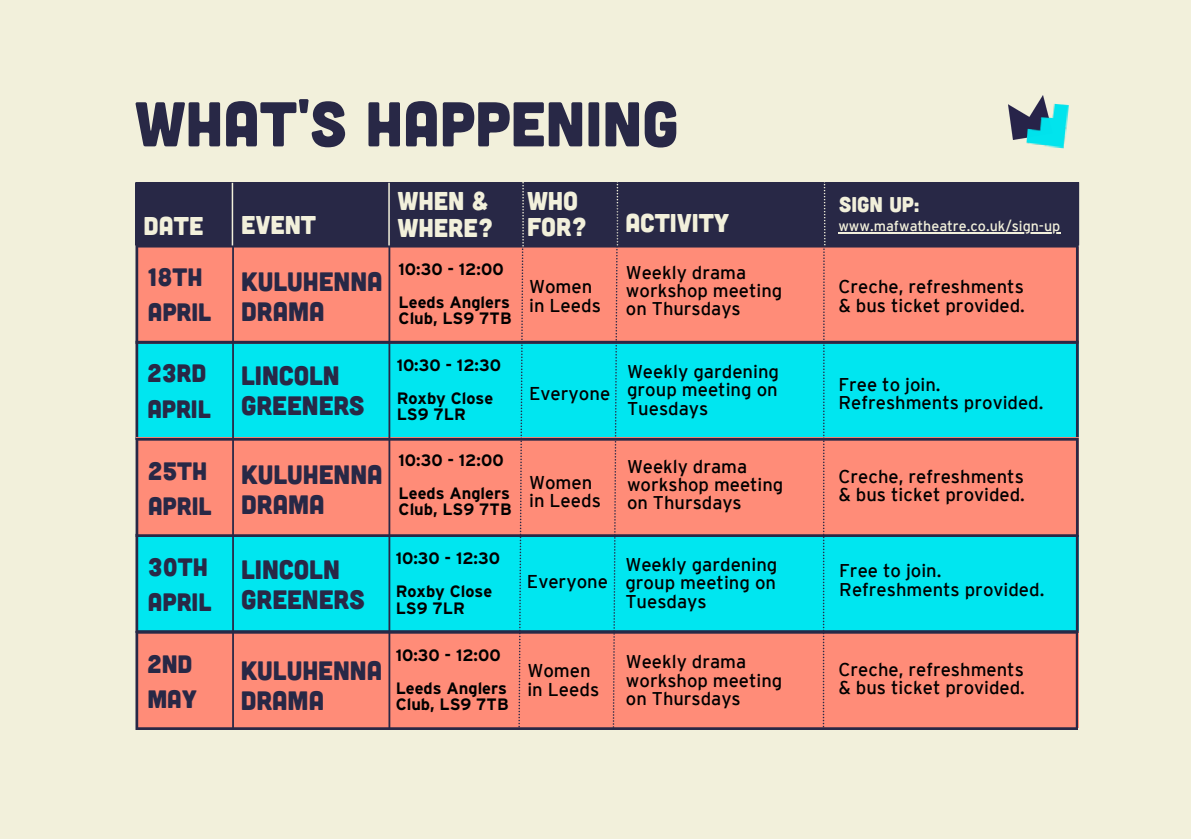
<style>
.page{position:relative;width:1191px;height:839px;background:#fff}
.page>*{position:absolute;margin:0;border:0;box-sizing:border-box;transform-origin:0 0}
.t1{font:63px "Cubano";color:#282846}
.t2{font:26.6px/30px "Cubano";color:#282846}
.t3{font:25.8px/25.8px "Cubano";color:#f2f0db}
.t4{font:25.2px/35.2px "Cubano";color:#282846}
.t5{font:21.4px "Cubano";color:#f2f0db}
.t6{font:18.6px/18.6px "Interstate";color:#000}
.t7{font:18.4px/18.4px "Interstate";color:#000}
.t8{font:700 16.4px/33px "Interstate";color:#000}
.t9{font:14.2px "Interstate";color:#f2f0db}
</style>
<div class="page">
<div style="left:0;top:0;width:1191px;height:838px;background:#f2f0db"></div>
<div style="left:135px;top:182px;width:944px;height:63px;background:#282846"></div>
<img style="left:1009px;top:96px;width:36px;height:43px">
<img style="left:1026px;top:102px;width:43px;height:46px">
<div style="left:136px;top:344px;width:943px;height:94px;background:#00e6f0"></div>
<svg style="left:136px;top:245px;width:943px;height:99px;background:#f18574"></svg>
<div style="left:135px;top:534px;width:944px;height:99px;background:#00e6f0"></div>
<svg style="left:135px;top:631px;width:943px;height:99px;background:#f18574"></svg>
<svg style="left:136px;top:438px;width:943px;height:99px;background:#f18574"></svg>
<svg style="left:232px;top:184px;width:158px;height:546px;background:#879a98"></svg>
<hr style="left:388px;top:183px;width:2px;height:62px;background:#f2f0db">
<hr style="left:232px;top:183px;width:1px;height:62px;background:#f2f0db">
<svg style="left:823px;top:182px;width:3px;height:548px;background:#7a898c"></svg>
<svg style="left:517px;top:182px;width:7px;height:548px;background:#829393"></svg>
<svg style="left:611px;top:182px;width:7px;height:548px;background:#829393"></svg>
<hr style="left:838px;top:232px;width:222px;height:1px;background:#f2f0db">
<h1 class="t1" style="left:134px;top:83px;width:546px">WHAT'S HAPPENING</h1>
<h3 class="t3" style="left:398px;top:186px;width:97px;line-height:26.8px">WHEN &amp;<br>WHERE?</h3>
<h3 class="t3" style="left:527px;top:187px;width:61px">WHO<br>FOR?</h3>
<h3 class="t3" style="left:144px;top:212px;width:61px">DATE</h3>
<h3 class="t3" style="left:625px;top:209px;width:105px">ACTIVITY</h3>
<h3 class="t3" style="left:241px;top:211px;width:77px">EVENT</h3>
<p class="t5" style="left:839px;top:190px;width:82px">SIGN UP:</p>
<p class="t9" style="left:838px;top:221px;width:223px">www.mafwatheatre.co.uk/sign-up</p>
<h3 class="t4" style="left:148px;top:258px;width:65px">18TH<br>APRIL</h3>
<h2 class="t2" style="left:241px;top:265px;width:143px">KULUHENNA<br>DRAMA</h2>
<p class="t8" style="left:399px;top:252px;width:113px">10:30 - 12:00<br>Leeds Anglers</p>
<p class="t8" style="left:399px;top:302px;width:115px">Club, LS9 7TB</p>
<h3 class="t4" style="left:147px;top:355px;width:65px">23RD<br>APRIL</h3>
<h2 class="t2" style="left:241px;top:359px;width:125px">LINCOLN<br>GREENERS</h2>
<p class="t8" style="left:397px;top:348px;width:106px">10:30 - 12:30<br>Roxby Close</p>
<p class="t8" style="left:397px;top:398px;width:71px">LS9 7LR</p>
<h3 class="t4" style="left:148px;top:452px;width:65px">25TH<br>APRIL</h3>
<h2 class="t2" style="left:241px;top:458px;width:143px">KULUHENNA<br>DRAMA</h2>
<h3 class="t4" style="left:148px;top:548px;width:65px">30TH<br>APRIL</h3>
<h2 class="t2" style="left:241px;top:553px;width:125px">LINCOLN<br>GREENERS</h2>
<h3 class="t4" style="left:147px;top:645px;width:51px">2ND<br>MAY</h3>
<h2 class="t2" style="left:241px;top:654px;width:143px">KULUHENNA<br>DRAMA</h2>
<p class="t8" style="left:399px;top:443px;width:113px">10:30 - 12:00<br>Leeds Anglers</p>
<p class="t8" style="left:399px;top:493px;width:115px">Club, LS9 7TB</p>
<p class="t8" style="left:396px;top:542px;width:106px">10:30 - 12:30<br>Roxby Close</p>
<p class="t8" style="left:396px;top:591px;width:71px">LS9 7LR</p>
<p class="t8" style="left:396px;top:638px;width:113px">10:30 - 12:00<br>Leeds Anglers</p>
<p class="t8" style="left:396px;top:688px;width:115px">Club, LS9 7TB</p>
<p class="t7" style="left:626px;top:265px;width:158px">Weekly drama workshop meeting on Thursdays</p>
<p class="t6" style="left:529px;top:279px;width:73px">Women in Leeds</p>
<p class="t7" style="left:838px;top:279px;width:188px">Creche, refreshments &amp; bus ticket provided.</p>
<p class="t6" style="left:529px;top:386px;width:83px">Everyone</p>
<p class="t6" style="left:529px;top:474px;width:73px">Women in Leeds</p>
<p class="t7" style="left:627px;top:363px;width:154px;text-align:justify">Weekly gardening group meeting on Tuesdays</p>
<p class="t7" style="left:627px;top:459px;width:158px">Weekly drama workshop meeting on Thursdays</p>
<p class="t7" style="left:838px;top:377px;width:207px">Free to join.<br>Refreshments provided.</p>
<p class="t7" style="left:838px;top:468px;width:188px">Creche, refreshments &amp; bus ticket provided.</p>
<p class="t6" style="left:527px;top:574px;width:83px">Everyone</p>
<p class="t6" style="left:527px;top:663px;width:73px">Women in Leeds</p>
<p class="t7" style="left:625px;top:556px;width:154px;text-align:justify">Weekly gardening group meeting on Tuesdays</p>
<p class="t7" style="left:839px;top:563px;width:207px">Free to join.<br>Refreshments provided.</p>
<p class="t7" style="left:626px;top:654px;width:158px">Weekly drama workshop meeting on Thursdays</p>
<p class="t7" style="left:838px;top:661px;width:188px">Creche, refreshments &amp; bus ticket provided.</p>
</div>
